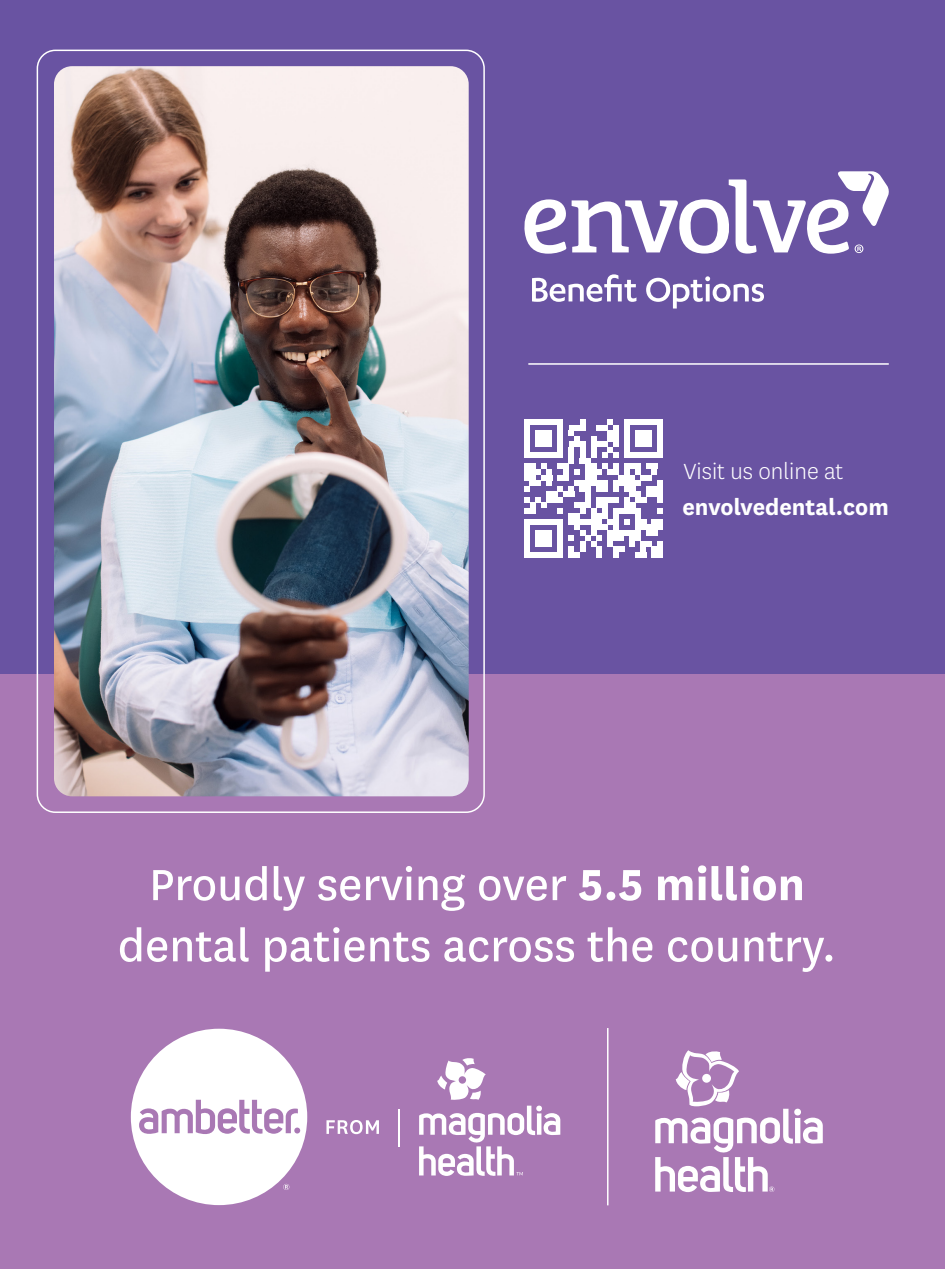
<style>
.page{position:relative;width:945px;height:1269px;background:#fff}
.page>*{position:absolute;margin:0;border:0;box-sizing:border-box;transform-origin:0 0}
.t1{font:51px/61.2px "Centene Sans";color:#fff;text-align:center}
.t2{font:700 25.65px "Centene Sans";color:#fff}
.t3{font:300 25.65px "Centene Sans";color:#fff}
.s1{font-weight:700}
</style>
<div class="page">
<div style="left:0;top:652px;width:945px;height:617px;background:#a978b4"></div>
<div style="left:0;top:0;width:945px;height:674px;background:#6953a2"></div>
<div style="left:596px;top:425px;width:11px;height:5px;background:#fff"></div>
<div style="left:591px;top:442px;width:16px;height:5px;background:#fff"></div>
<svg style="left:591px;top:436px;width:5px;height:22px"></svg>
<div style="left:580px;top:458px;width:11px;height:6px;background:#fff"></div>
<div style="left:524px;top:464px;width:11px;height:5px;background:#fff"></div>
<div style="left:585px;top:464px;width:11px;height:5px;background:#fff"></div>
<svg style="left:602px;top:464px;width:5px;height:5px"></svg>
<div style="left:646px;top:464px;width:11px;height:5px;background:#fff"></div>
<div style="left:524px;top:469px;width:17px;height:6px;background:#fff"></div>
<div style="left:585px;top:469px;width:17px;height:6px;background:#fff"></div>
<div style="left:607px;top:469px;width:12px;height:6px;background:#fff"></div>
<svg style="left:613px;top:464px;width:28px;height:11px"></svg>
<div style="left:524px;top:475px;width:11px;height:5px;background:#fff"></div>
<div style="left:558px;top:475px;width:11px;height:5px;background:#fff"></div>
<div style="left:585px;top:475px;width:11px;height:5px;background:#fff"></div>
<div style="left:619px;top:475px;width:16px;height:5px;background:#fff"></div>
<div style="left:641px;top:475px;width:11px;height:5px;background:#fff"></div>
<div style="left:530px;top:480px;width:11px;height:6px;background:#fff"></div>
<svg style="left:541px;top:464px;width:11px;height:22px"></svg>
<div style="left:574px;top:480px;width:33px;height:6px;background:#fff"></div>
<div style="left:613px;top:480px;width:28px;height:6px;background:#fff"></div>
<svg style="left:652px;top:469px;width:11px;height:17px"></svg>
<svg style="left:524px;top:486px;width:6px;height:5px"></svg>
<svg style="left:558px;top:486px;width:5px;height:5px"></svg>
<svg style="left:569px;top:486px;width:5px;height:5px"></svg>
<div style="left:580px;top:486px;width:11px;height:5px;background:#fff"></div>
<div style="left:596px;top:486px;width:11px;height:5px;background:#fff"></div>
<svg style="left:613px;top:486px;width:6px;height:5px"></svg>
<div style="left:624px;top:486px;width:11px;height:5px;background:#fff"></div>
<div style="left:646px;top:486px;width:17px;height:5px;background:#fff"></div>
<div style="left:547px;top:491px;width:11px;height:6px;background:#fff"></div>
<div style="left:563px;top:491px;width:11px;height:6px;background:#fff"></div>
<div style="left:630px;top:491px;width:11px;height:6px;background:#fff"></div>
<div style="left:646px;top:491px;width:17px;height:6px;background:#fff"></div>
<div style="left:547px;top:497px;width:16px;height:5px;background:#fff"></div>
<svg style="left:585px;top:491px;width:6px;height:11px"></svg>
<div style="left:596px;top:497px;width:23px;height:5px;background:#fff"></div>
<svg style="left:624px;top:497px;width:6px;height:5px"></svg>
<div style="left:635px;top:497px;width:11px;height:5px;background:#fff"></div>
<svg style="left:657px;top:497px;width:6px;height:5px"></svg>
<svg style="left:524px;top:497px;width:23px;height:11px"></svg>
<div style="left:574px;top:502px;width:17px;height:6px;background:#fff"></div>
<div style="left:596px;top:502px;width:11px;height:6px;background:#fff"></div>
<div style="left:624px;top:502px;width:11px;height:6px;background:#fff"></div>
<div style="left:524px;top:508px;width:11px;height:6px;background:#fff"></div>
<svg style="left:558px;top:508px;width:5px;height:6px"></svg>
<svg style="left:657px;top:508px;width:6px;height:6px"></svg>
<div style="left:652px;top:519px;width:11px;height:6px;background:#fff"></div>
<div style="left:635px;top:525px;width:28px;height:5px;background:#fff"></div>
<div style="left:646px;top:530px;width:11px;height:6px;background:#fff"></div>
<div style="left:641px;top:541px;width:11px;height:6px;background:#fff"></div>
<svg style="left:657px;top:541px;width:6px;height:6px"></svg>
<div style="left:652px;top:547px;width:11px;height:5px;background:#fff"></div>
<svg style="left:569px;top:508px;width:77px;height:50px"></svg>
<div style="left:635px;top:552px;width:11px;height:6px;background:#fff"></div>
<div style="left:652px;top:552px;width:11px;height:6px;background:#fff"></div>
<div style="left:524px;top:419px;width:39px;height:6px;background:#fff"></div>
<svg style="left:524px;top:425px;width:6px;height:28px"></svg>
<svg style="left:558px;top:419px;width:27px;height:56px"></svg>
<div style="left:524px;top:453px;width:39px;height:5px;background:#fff"></div>
<div style="left:535px;top:430px;width:17px;height:17px;background:#fff"></div>
<div style="left:624px;top:419px;width:39px;height:6px;background:#fff"></div>
<svg style="left:602px;top:419px;width:28px;height:39px"></svg>
<svg style="left:657px;top:425px;width:6px;height:28px"></svg>
<div style="left:624px;top:453px;width:39px;height:5px;background:#fff"></div>
<div style="left:635px;top:430px;width:17px;height:17px;background:#fff"></div>
<div style="left:524px;top:519px;width:39px;height:6px;background:#fff"></div>
<svg style="left:524px;top:525px;width:6px;height:27px"></svg>
<svg style="left:558px;top:525px;width:5px;height:27px"></svg>
<div style="left:524px;top:552px;width:39px;height:6px;background:#fff"></div>
<div style="left:535px;top:530px;width:17px;height:17px;background:#fff"></div>
<img style="left:54px;top:66px;width:415px;height:730px">
<svg style="left:532px;top:274px;width:104px;height:28px"></svg>
<svg style="left:646px;top:276px;width:118px;height:33px"></svg>
<svg style="left:524px;top:199px;width:42px;height:55px"></svg>
<svg style="left:572px;top:171px;width:317px;height:83px"></svg>
<hr style="left:528px;top:363px;width:361px;height:2px;background:#fff">
<hr style="left:607px;top:1028px;width:2px;height:177px;background:#fff">
<div style="left:37px;top:50px;width:448px;height:763px;border:2px solid #fff;border-radius:18px"></div>
<svg style="left:655px;top:1050px;width:168px;height:142px"></svg>
<svg style="left:131px;top:1029px;width:176px;height:176px"></svg>
<svg style="left:326px;top:1120px;width:53px;height:14px"></svg>
<hr style="left:398px;top:1109px;width:1px;height:38px;background:#fff">
<svg style="left:419px;top:1106px;width:141px;height:70px"></svg>
<svg style="left:437px;top:1058px;width:49px;height:42px"></svg>
<p class="t3" style="left:683px;top:455px;width:162px">Visit us online at</p>
<p class="t2" style="left:682px;top:489px;width:208px">envolvedental.com</p>
<p class="t1" style="left:118px;top:851px;width:720px">Proudly serving over <span class="s1">5.5 million </span>dental patients across the country.</p>
</div>
